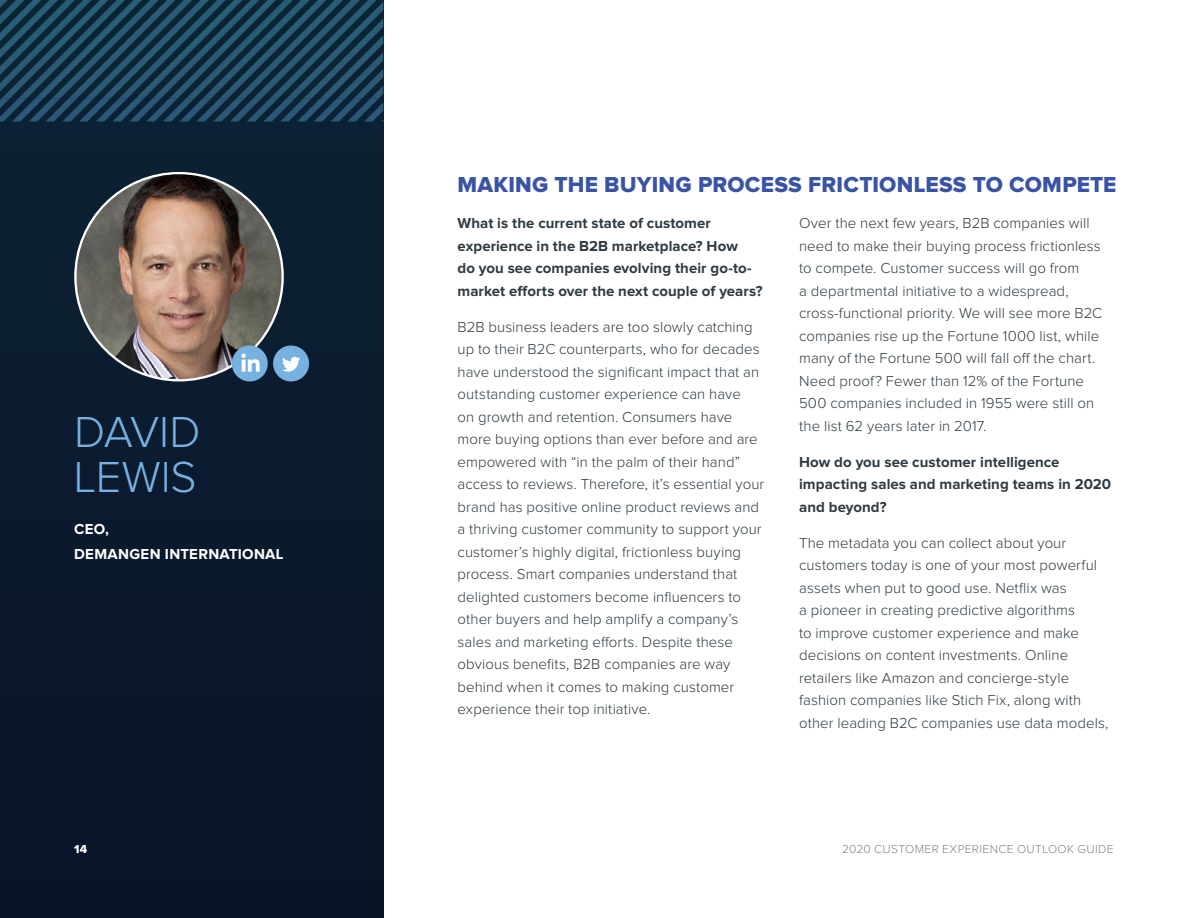
<style>
.page{position:relative;width:1188px;height:918px;background:#fff}
.page>*{position:absolute;margin:0;border:0;box-sizing:border-box;transform-origin:0 0}
.t1{font:300 45px/45px "Proxima Nova";color:#77b1e0}
.t2{font:22.5px "Proxima Nova Extrabld";letter-spacing:.01em;color:#3954a5}
.t3{font:300 15px/22.5px "Proxima Nova";letter-spacing:.005em;color:#2f3a41}
.t4{font:700 15px/22.5px "Proxima Nova";letter-spacing:.005em;color:#2f3a41}
.t5{font:700 15px/24.8px "Proxima Nova";letter-spacing:.02em;color:#fff}
.t6{font:300 12px "Proxima Nova";letter-spacing:.03em;color:#818287}
.t7{font:12px "Proxima Nova Extrabld";color:#fff}
</style>
<div class="page">
<div style="left:0;top:0;width:383px;height:918px;background:#0b192e"></div>
<svg style="left:0;top:0;width:383px;height:122px"></svg>
<img style="left:75px;top:173px;width:208px;height:207px;border-radius:104px">
<div style="left:232px;top:345px;width:36px;height:36px;background:#77b1e0;border-radius:50%"></div>
<svg style="left:241px;top:354px;width:19px;height:18px"></svg>
<div style="left:273px;top:345px;width:36px;height:36px;background:#77b1e0;border-radius:50%"></div>
<svg style="left:282px;top:357px;width:18px;height:15px"></svg>
<h1 class="t1" style="left:74px;top:411px;width:128px">DAVID<br>LEWIS</h1>
<p class="t5" style="left:74px;top:517px;width:211px">CEO,<br>DEMANGEN INTERNATIONAL</p>
<h2 class="t2" style="left:458px;top:174px;width:660px">MAKING THE BUYING PROCESS FRICTIONLESS TO COMPETE</h2>
<p class="t4" style="left:458px;top:212px;width:307px">What is the current state of customer experience in the B2B marketplace? How<br>do you see companies evolving their go-to&shy;market efforts over the next couple of years?</p>
<p class="t3" style="left:458px;top:316px;width:308px">B2B business leaders are too slowly catching up to their B2C counterparts, who for decades have understood the significant impact that an outstanding customer experience can have<br>on growth and retention. Consumers have more buying options than ever before and are empowered with “in the palm of their hand” access to reviews. Therefore, it’s essential your brand has positive online product reviews and a thriving customer community to support your customer’s highly digital, frictionless buying process. Smart companies understand that delighted customers become influencers to other buyers and help amplify a company’s sales and marketing efforts. Despite these obvious benefits, B2B companies are way behind when it comes to making customer experience their top initiative.</p>
<p class="t3" style="left:799px;top:212px;width:305px">Over the next few years, B2B companies will need to make their buying process frictionless to compete. Customer success will go from<br>a departmental initiative to a widespread, cross-functional priority. We will see more B2C companies rise up the Fortune 1000 list, while many of the Fortune 500 will fall off the chart.<br>Need proof? Fewer than 12% of the Fortune 500 companies included in 1955 were still on the list 62 years later in 2017.</p>
<p class="t4" style="left:799px;top:451px;width:314px">How do you see customer intelligence impacting sales and marketing teams in 2020 and beyond?</p>
<p class="t3" style="left:799px;top:532px;width:311px">The metadata you can collect about your customers today is one of your most powerful assets when put to good use. Netflix was<br>a pioneer in creating predictive algorithms<br>to improve customer experience and make decisions on content investments. Online retailers like Amazon and concierge-style fashion companies like Stich Fix, along with other leading B2C companies use data models,</p>
<p class="t7" style="left:74px;top:844px;width:14px">14</p>
<p class="t6" style="left:842px;top:844px;width:273px">2020 CUSTOMER EXPERIENCE OUTLOOK GUIDE</p>
</div>
